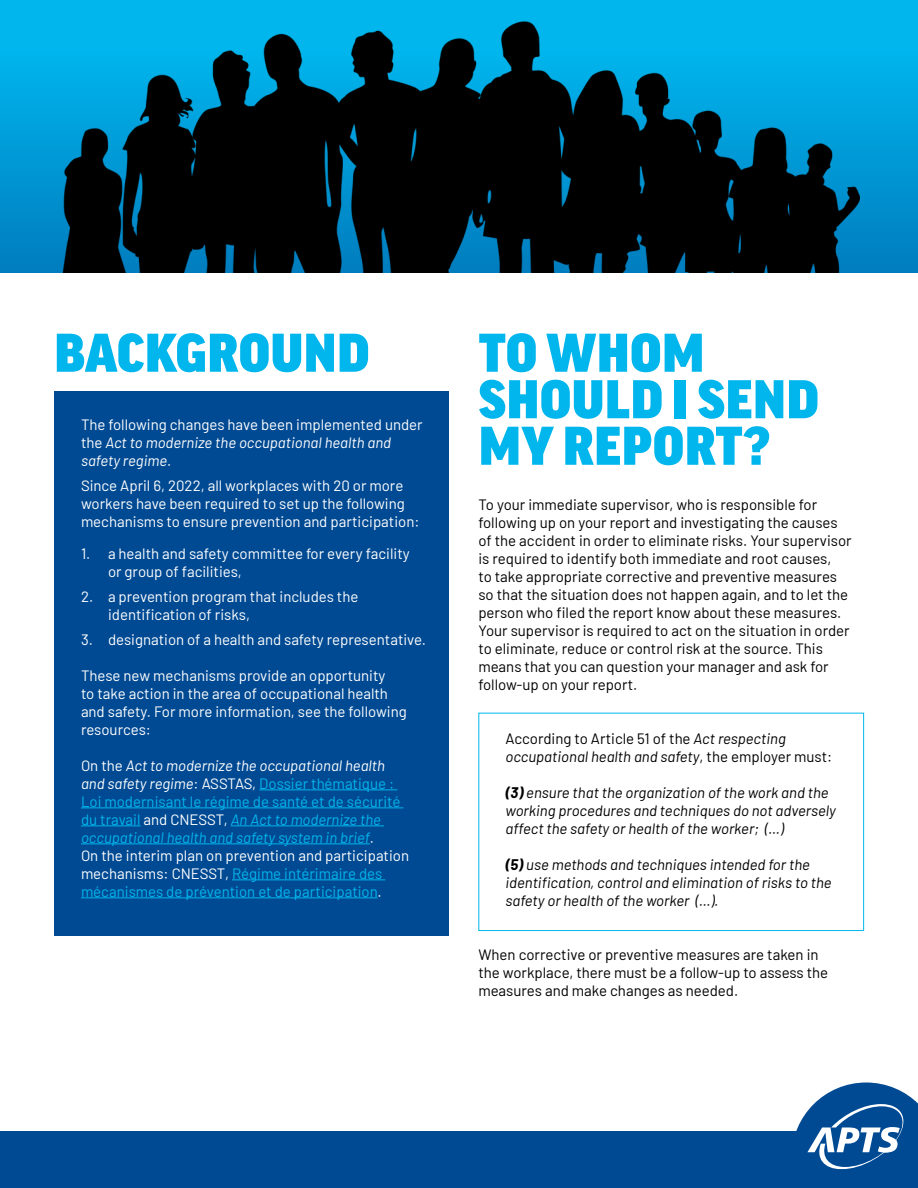
<style>
.page{position:relative;width:918px;height:1188px;background:#fff}
.page>*{position:absolute;margin:0;border:0;box-sizing:border-box;transform-origin:0 0}
.t1{font:900 52.5px/46.5px "Good Pro";letter-spacing:.01em;color:#00b6ed}
.t2{font:15px/18px "Barlow";color:#000}
.t3{font:15px/18px "Barlow";color:#fff}
.t4{font:15px/18px "Barlow";color:#00b6ed}
.t5{font:italic 15px/18px "Barlow";color:#000}
.t6{font:italic 15px/18px "Barlow";color:#fff}
.t7{font:800 condensed 5.25px "Helvetica Neue";color:#000}
.t8{font:condensed 5.25px "Helvetica Neue";color:#000}
.s1{font-style:normal}
.s2{color:#fff}
.s3{font-style:italic;color:#fff}
.s4{font-style:italic}
.s5{font-weight:700}
</style>
<div class="page">
<div style="left:54px;top:391px;width:395px;height:544px;background:#004a93"></div>
<div style="left:0;top:1132px;width:918px;height:56px;background:#004a93"></div>
<svg style="left:792px;top:1083px;width:126px;height:87px"></svg>
<div style="left:0;top:0;width:918px;height:272px;background:linear-gradient(to bottom,#00bef4,#007fc1)"></div>
<img style="left:50px;top:0;width:810px;height:272px">
<hr style="left:259px;top:790px;width:138px;height:1px;background:#00b6ed">
<hr style="left:81px;top:808px;width:322px;height:1px;background:#00b6ed">
<hr style="left:81px;top:826px;width:60px;height:1px;background:#00b6ed">
<hr style="left:231px;top:826px;width:153px;height:1px;background:#00b6ed">
<hr style="left:81px;top:844px;width:289px;height:1px;background:#00b6ed">
<hr style="left:232px;top:880px;width:153px;height:1px;background:#00b6ed">
<hr style="left:81px;top:898px;width:297px;height:1px;background:#00b6ed">
<div style="left:478px;top:713px;width:386px;height:218px;border:1px solid #00b6ed"></div>
<h1 class="t1" style="left:54px;top:330px;width:317px">BACKGROUND</h1>
<p class="t6" style="left:81px;top:415px;width:343px"><span class="s1">The following changes have been implemented under the</span> Act to modernize the occupational health and safety regime<span class="s1">.</span></p>
<p class="t3" style="left:81px;top:475px;width:340px">Since April 6, 2022, all workplaces with 20 or more workers have been required to set up the following mechanisms to ensure prevention and participation:</p>
<p class="t3" style="left:108px;top:544px;width:303px;text-indent:-27px">1. a health and safety committee for every facility or group of facilities,</p>
<p class="t3" style="left:108px;top:586px;width:252px;text-indent:-27px">2. a prevention program that includes the identification of risks,</p>
<p class="t3" style="left:81px;top:629px;width:347px">3. designation of a health and safety representative.</p>
<p class="t3" style="left:81px;top:665px;width:327px">These new mechanisms provide an opportunity<br>to take action in the area of occupational health and safety. For more information, see the following resources:</p>
<p class="t4" style="left:81px;top:755px;width:330px"><span class="s2">On the</span> <span class="s3">Act to modernize the occupational health and safety regime</span><span class="s2">: ASSTAS,</span> Dossier thématique :<br>Loi modernisant le régime de santé et de sécurité du travail <span class="s2">and CNESST,</span> <span class="s4">An Act to modernize the occupational health and safety system in brief</span><span class="s2">.<br>On the interim plan on prevention and participation mechanisms: CNESST,</span> Régime intérimaire des mécanismes de prévention et de participation<span class="s2">.</span></p>
<h1 class="t1" style="left:479px;top:330px;width:342px">TO WHOM<br>SHOULD I SEND<br>MY REPORT?</h1>
<p class="t2" style="left:478px;top:494px;width:375px">To your immediate supervisor, who is responsible for following up on your report and investigating the causes of the accident in order to eliminate risks. Your supervisor is required to identify both immediate and root causes,<br>to take appropriate corrective and preventive measures so that the situation does not happen again, and to let the person who filed the report know about these measures.<br>Your supervisor is required to act on the situation in order to eliminate, reduce or control risk at the source. This means that you can question your manager and ask for follow-up on your report.</p>
<p class="t2" style="left:505px;top:728px;width:328px">According to Article 51 of the <span class="s4">Act respecting occupational health and safety</span>, the employer must:</p>
<p class="t5" style="left:505px;top:782px;width:332px"><span class="s5">(3)</span> ensure that the organization of the work and the working procedures and techniques do not adversely affect the safety or health of the worker; (…)</p>
<p class="t5" style="left:505px;top:854px;width:328px"><span class="s5">(5)</span> use methods and techniques intended for the identification, control and elimination of risks to the safety or health of the worker (…).</p>
<p class="t2" style="left:478px;top:944px;width:351px">When corrective or preventive measures are taken in the workplace, there must be a follow-up to assess the measures and make changes as needed.</p>
<p class="t8" style="left:773px;top:958px;width:13px">APTS</p>
<p class="t7" style="left:773px;top:970px;width:24px">RENVERSÉ</p>
</div>
